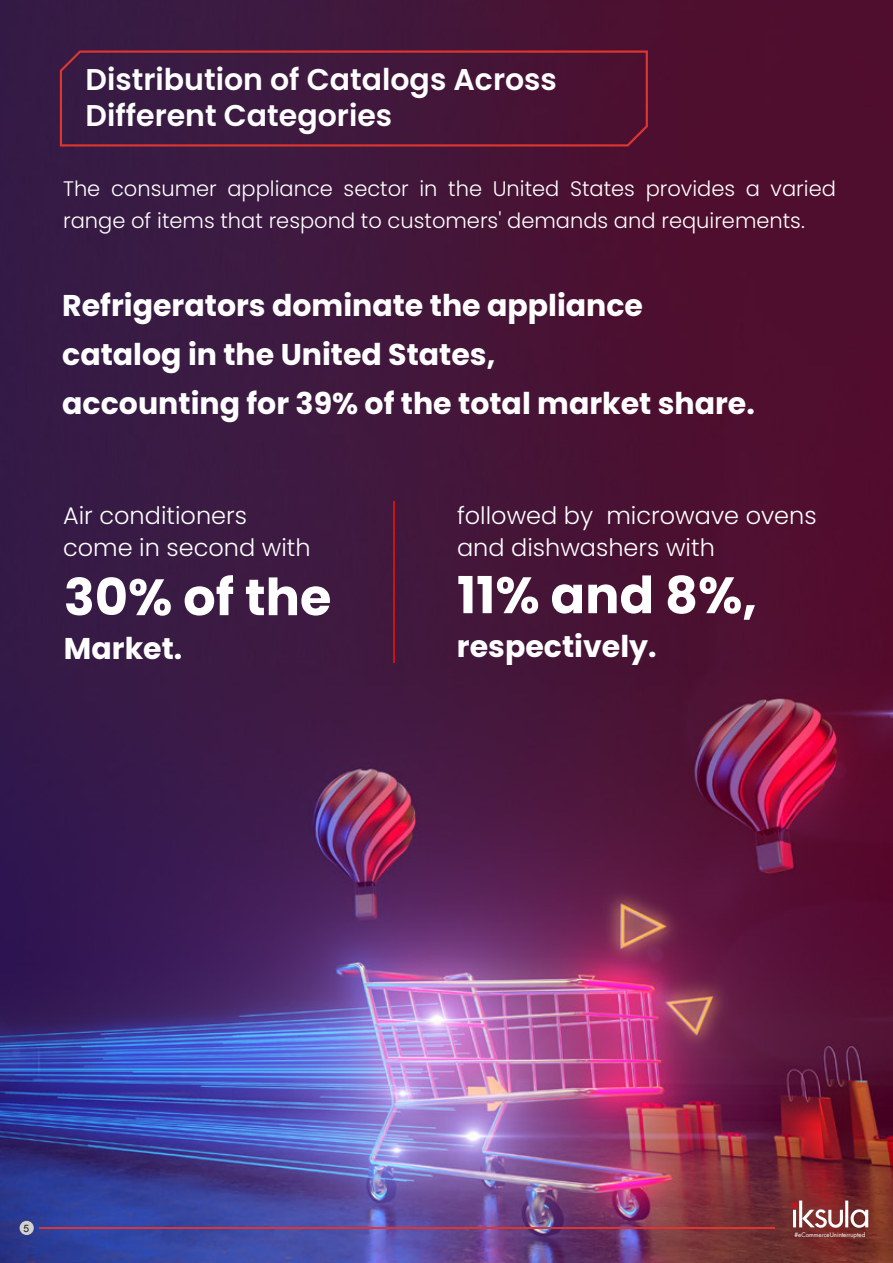
<style>
.page{position:relative;width:893px;height:1263px;background:#fff}
.page>*{position:absolute;margin:0;border:0;box-sizing:border-box;transform-origin:0 0}
.t1{font:700 51px "Poppins";color:#fff}
.t2{font:700 30px/48.6px "Poppins";color:#fff}
.t3{font:600 30px/36px "Poppins";color:#fff}
.t4{font:300 24px/31.7px "Poppins";color:#fff}
.t5{font:300 21px/31.7px "Poppins";color:#fff}
.t6{font:10.2px "Arial";color:#231f20}
.t7{font:6px "Futura LT";color:#fff}
</style>
<div class="page">
<img style="left:0;top:0;width:893px;height:1263px">
<hr style="left:39px;top:1227px;width:736px;height:1px;background:#dd3530">
<div style="left:20px;top:1221px;width:14px;height:14px;background:#d0d1d0;border-radius:50%"></div>
<hr style="left:393px;top:501px;width:2px;height:162px;background:#c6141a">
<svg style="left:60px;top:50px;width:588px;height:96px;background:#49183b"></svg>
<svg style="left:792px;top:1200px;width:76px;height:28px"></svg>
<h2 class="t3" style="left:86px;top:62px;width:473px">Distribution of Catalogs Across<br>Different Categories</h2>
<p class="t5" style="left:63px;top:173px;width:774px">The consumer appliance sector in the United States provides a varied range of items that respond to customers' demands and requirements.</p>
<h2 class="t2" style="left:62px;top:282px;width:694px">Refrigerators dominate the appliance catalog in the United States,<br>accounting for 39% of the total market share.</h2>
<p class="t4" style="left:63px;top:500px;width:249px">Air conditioners come in second with</p>
<p class="t4" style="left:457px;top:500px;width:361px">followed by microwave ovens and dishwashers with</p>
<h1 class="t1" style="left:457px;top:566px;width:302px">11% and 8%,</h1>
<h2 class="t2" style="left:457px;top:622px;width:201px">respectively.</h2>
<h1 class="t1" style="left:64px;top:568px;width:269px">30% of the</h1>
<h2 class="t2" style="left:64px;top:624px;width:120px">Market.</h2>
<p class="t6" style="left:24px;top:1221px;width:7px">5</p>
<p class="t7" style="left:795px;top:1231px;width:72px">#eCommerceUninterrupted</p>
</div>
